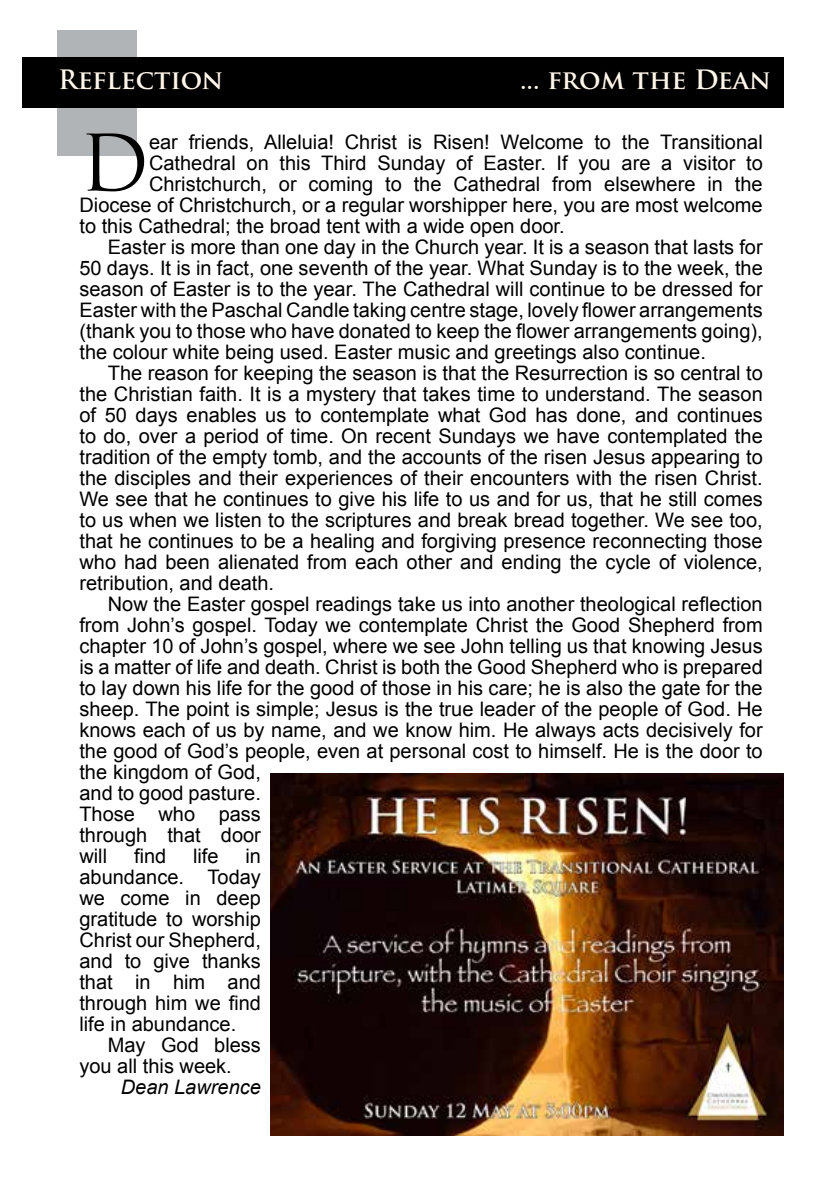
<style>
.page{position:relative;width:840px;height:1191px;background:#fff}
.page>*{position:absolute;margin:0;border:0;box-sizing:border-box;transform-origin:0 0}
.t1{font:75.8px "Trajan Pro";color:#000}
.t2{font:700 26px "Trajan Pro";letter-spacing:-.005em;color:#fff6eb}
.t3{font:20px/21px "Arial";color:#000;text-align:justify}
.t4{font:italic 20px "Arial";color:#000}
</style>
<div class="page">
<div style="left:57px;top:31px;width:80px;height:125px;background:#b1b4b6"></div>
<div style="left:22px;top:57px;width:761px;height:51px;background:#000"></div>
<img style="left:271px;top:773px;width:512px;height:362px">
<h2 class="t2" style="left:58px;top:63px;width:167px">Reflection</h2>
<h2 class="t2" style="left:519px;top:63px;width:252px">... from the Dean</h2>
<h1 class="t1" style="left:79px;top:115px;width:71px">D</h1>
<p class="t3" style="left:149px;top:131px;width:615px">ear friends, Alleluia! Christ is Risen! Welcome to the Transitional</p>
<p class="t3" style="left:149px;top:152px;width:615px">Cathedral on this Third Sunday of Easter. If you are a visitor to</p>
<p class="t3" style="left:149px;top:173px;width:615px">Christchurch, or coming to the Cathedral from elsewhere in the</p>
<p class="t3" style="left:79px;top:194px;width:684px">Diocese of Christchurch, or a regular worshipper here, you are most welcome</p>
<p class="t3" style="left:79px;top:215px;width:486px">to this Cathedral; the broad tent with a wide open door.</p>
<p class="t3" style="left:108px;top:236px;width:656px">Easter is more than one day in the Church year. It is a season that lasts for</p>
<p class="t3" style="left:79px;top:257px;width:684px">50 days. It is in fact, one seventh of the year. What Sunday is to the week, the</p>
<p class="t3" style="left:79px;top:278px;width:684px">season of Easter is to the year. The Cathedral will continue to be dressed for</p>
<p class="t3" style="left:79px;top:299px;width:684px">Easter with the Paschal Candle taking centre stage, lovely flower arrangements</p>
<p class="t3" style="left:79px;top:320px;width:684px">(thank you to those who have donated to keep the flower arrangements going),</p>
<p class="t3" style="left:79px;top:341px;width:627px">the colour white being used. Easter music and greetings also continue.</p>
<p class="t3" style="left:108px;top:362px;width:656px">The reason for keeping the season is that the Resurrection is so central to</p>
<p class="t3" style="left:79px;top:383px;width:684px">the Christian faith. It is a mystery that takes time to understand. The season</p>
<p class="t3" style="left:79px;top:404px;width:684px">of 50 days enables us to contemplate what God has done, and continues</p>
<p class="t3" style="left:79px;top:425px;width:684px">to do, over a period of time. On recent Sundays we have contemplated the</p>
<p class="t3" style="left:79px;top:446px;width:684px">tradition of the empty tomb, and the accounts of the risen Jesus appearing to</p>
<p class="t3" style="left:79px;top:467px;width:684px">the disciples and their experiences of their encounters with the risen Christ.</p>
<p class="t3" style="left:79px;top:488px;width:684px">We see that he continues to give his life to us and for us, that he still comes</p>
<p class="t3" style="left:79px;top:509px;width:684px">to us when we listen to the scriptures and break bread together. We see too,</p>
<p class="t3" style="left:79px;top:530px;width:684px">that he continues to be a healing and forgiving presence reconnecting those</p>
<p class="t3" style="left:79px;top:551px;width:684px">who had been alienated from each other and ending the cycle of violence,</p>
<p class="t3" style="left:79px;top:572px;width:196px">retribution, and death.</p>
<p class="t3" style="left:108px;top:593px;width:656px">Now the Easter gospel readings take us into another theological reflection</p>
<p class="t3" style="left:79px;top:614px;width:684px">from John’s gospel. Today we contemplate Christ the Good Shepherd from</p>
<p class="t3" style="left:79px;top:635px;width:684px">chapter 10 of John’s gospel, where we see John telling us that knowing Jesus</p>
<p class="t3" style="left:79px;top:656px;width:684px">is a matter of life and death. Christ is both the Good Shepherd who is prepared</p>
<p class="t3" style="left:79px;top:677px;width:684px">to lay down his life for the good of those in his care; he is also the gate for the</p>
<p class="t3" style="left:79px;top:698px;width:684px">sheep. The point is simple; Jesus is the true leader of the people of God. He</p>
<p class="t3" style="left:79px;top:719px;width:684px">knows each of us by name, and we know him. He always acts decisively for</p>
<p class="t3" style="left:79px;top:740px;width:684px">the good of God’s people, even at personal cost to himself. He is the door to</p>
<p class="t3" style="left:79px;top:761px;width:183px">the kingdom of God,</p>
<p class="t3" style="left:79px;top:782px;width:183px">and to good pasture.</p>
<p class="t3" style="left:79px;top:803px;width:183px">Those who pass</p>
<p class="t3" style="left:79px;top:824px;width:183px">through that door</p>
<p class="t3" style="left:79px;top:845px;width:29px">will</p>
<p class="t3" style="left:134px;top:845px;width:34px">find</p>
<p class="t3" style="left:193px;top:845px;width:27px">life</p>
<p class="t3" style="left:79px;top:845px;width:183px;text-indent:166px">in abundance. Today we come in deep gratitude to worship Christ our Shepherd, and to give thanks that in him and through him we find life in abundance.</p>
<p class="t3" style="left:79px;top:1034px;width:183px;text-indent:28px">May God bless you all this week.</p>
<p class="t4" style="left:121px;top:1073px;width:142px">Dean Lawrence</p>
</div>
